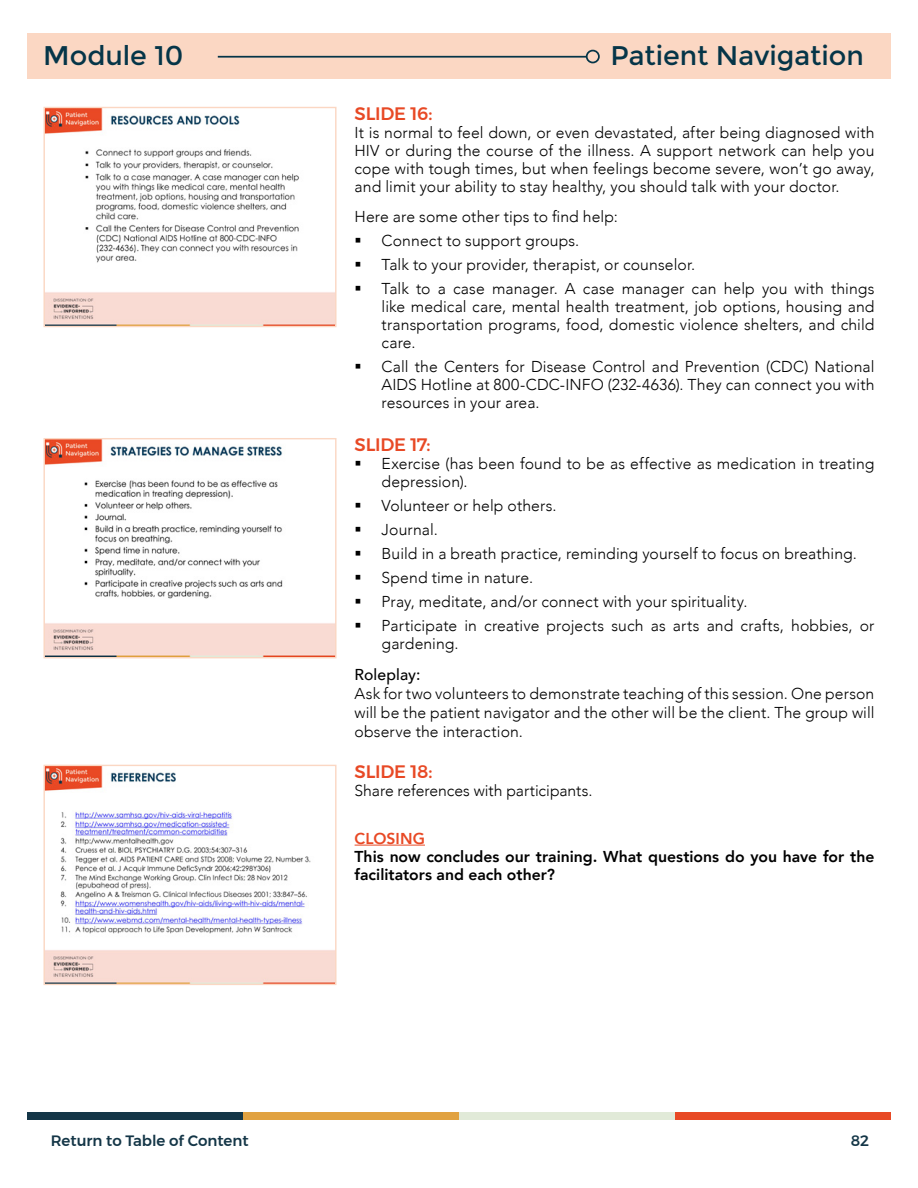
<style>
.page{position:relative;width:918px;height:1188px;background:#fff}
.page>*{position:absolute;margin:0;border:0;box-sizing:border-box;transform-origin:0 0}
.t1{font:27px "Montserrat";color:#053548}
.t2{font:500 18px "Montserrat";letter-spacing:-.01em;color:#e84925}
.t3{font:300 15.75px/18px "Avenir";letter-spacing:.005em;color:#000;text-align:justify}
.t4{font:800 15.75px/18px "Avenir";color:#000}
.t5{font:500 15.75px "Avenir";letter-spacing:.005em;color:#000}
.t6{font:800 15.75px "Avenir";letter-spacing:.005em;color:#e84925}
.t7{font:500 15px "Montserrat";letter-spacing:-.005em;color:#143647}
</style>
<div class="page">
<div style="left:27px;top:33px;width:864px;height:45px;background:#fbd7c3"></div>
<div style="left:27px;top:1112px;width:216px;height:8px;background:#143647"></div>
<div style="left:243px;top:1112px;width:216px;height:8px;background:#e1a241"></div>
<div style="left:459px;top:1112px;width:216px;height:8px;background:#e1ead8"></div>
<div style="left:675px;top:1112px;width:216px;height:8px;background:#e84925"></div>
<hr style="left:218px;top:56px;width:368px;height:2px;background:#053548">
<div style="left:586px;top:50px;width:14px;height:13px;border:2px solid #053548;border-radius:50%"></div>
<hr style="left:355px;top:845px;width:70px;height:1px;background:#e84925">
<img style="left:46px;top:109px;width:289px;height:216px">
<div style="left:44px;top:107px;width:293px;height:220px;border:1px solid #fbd7c3"></div>
<img style="left:46px;top:440px;width:289px;height:216px">
<div style="left:44px;top:438px;width:293px;height:220px;border:1px solid #fbd7c3"></div>
<img style="left:46px;top:767px;width:289px;height:216px">
<div style="left:44px;top:765px;width:293px;height:220px;border:1px solid #fbd7c3"></div>
<h1 class="t1" style="left:43px;top:39px;width:142px">Module 10</h1>
<h1 class="t1" style="left:611px;top:39px;width:255px">Patient Navigation</h1>
<p class="t2" style="left:355px;top:100px;width:79px">SLIDE 16:</p>
<p class="t3" style="left:355px;top:124px;width:521px">It is normal to feel down, or even devastated, after being diagnosed with HIV or during the course of the illness. A support network can help you cope with tough times, but when feelings become severe, won’t go away, and limit your ability to stay healthy, you should talk with your doctor.</p>
<p class="t3" style="left:355px;top:208px;width:265px">Here are some other tips to find help:</p>
<p class="t3" style="left:355px;top:232px;width:226px">▪ Connect to support groups.</p>
<p class="t3" style="left:355px;top:256px;width:342px">▪ Talk to your provider, therapist, or counselor.</p>
<p class="t3" style="left:382px;top:280px;width:494px;text-indent:-27px">▪ Talk to a case manager. A case manager can help you with things like medical care, mental health treatment, job options, housing and transportation programs, food, domestic violence shelters, and child care.</p>
<p class="t3" style="left:382px;top:358px;width:494px;text-indent:-27px">▪ Call the Centers for Disease Control and Prevention (CDC) National AIDS Hotline at 800-CDC-INFO (232-4636). They can connect you with resources in your area.</p>
<p class="t2" style="left:355px;top:431px;width:78px">SLIDE 17:</p>
<p class="t3" style="left:382px;top:455px;width:494px;text-indent:-27px">▪ Exercise (has been found to be as effective as medication in treating depression).</p>
<p class="t3" style="left:355px;top:497px;width:203px">▪ Volunteer or help others.</p>
<p class="t3" style="left:355px;top:521px;width:85px">▪ Journal.</p>
<p class="t3" style="left:355px;top:545px;width:504px">▪ Build in a breath practice, reminding yourself to focus on breathing.</p>
<p class="t3" style="left:355px;top:569px;width:180px">▪ Spend time in nature.</p>
<p class="t3" style="left:355px;top:593px;width:394px">▪ Pray, meditate, and/or connect with your spirituality.</p>
<p class="t3" style="left:382px;top:617px;width:494px;text-indent:-27px">▪ Participate in creative projects such as arts and crafts, hobbies, or gardening.</p>
<p class="t5" style="left:355px;top:661px;width:67px">Roleplay:</p>
<p class="t3" style="left:355px;top:684px;width:521px;line-height:18.9px">Ask for two volunteers to demonstrate teaching of this session. One person will be the patient navigator and the other will be the client. The group will observe the interaction.</p>
<p class="t2" style="left:355px;top:757px;width:79px">SLIDE 18:</p>
<p class="t3" style="left:355px;top:782px;width:239px">Share references with participants.</p>
<p class="t6" style="left:355px;top:826px;width:72px">CLOSING</p>
<p class="t4" style="left:355px;top:847px;width:521px">This now concludes our training. What questions do you have for the facilitators and each other?</p>
<p class="t7" style="left:51px;top:1129px;width:199px">Return to Table of Content</p>
<p class="t7" style="left:851px;top:1129px;width:20px">82</p>
</div>
